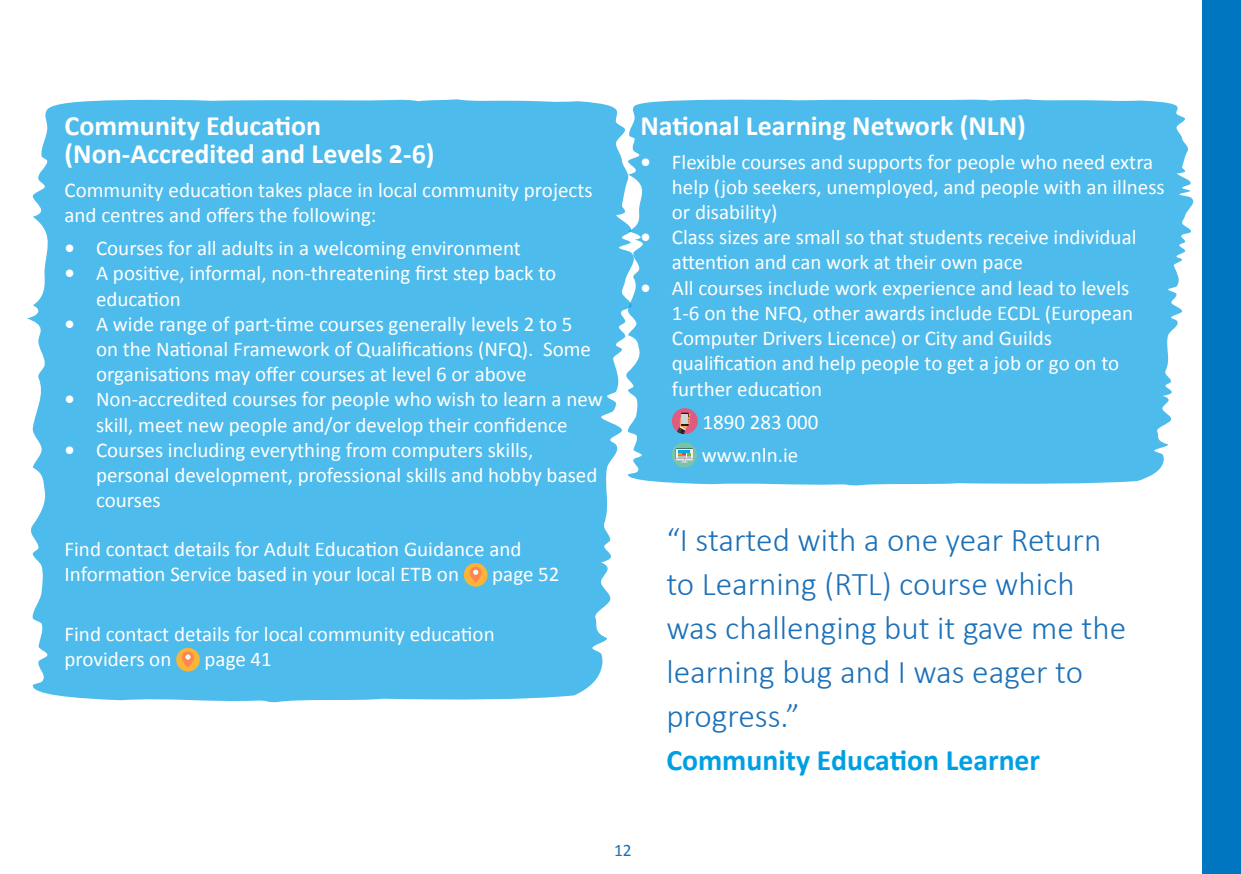
<style>
.page{position:relative;width:1241px;height:874px;background:#fff}
.page>*{position:absolute;margin:0;border:0;box-sizing:border-box;transform-origin:0 0}
.t1{font:300 33.25px/43.8px "Calibri";color:#1d71b8}
.t2{font:700 29.75px "Calibri";color:#009fe3}
.t3{font:700 28px/28px "Calibri";color:#fff}
.t4{font:21px/25.2px "Calibri";color:#fff}
.t5{font:17.5px "Calibri";color:#1d71b8}
.s1{font-weight:700}
</style>
<div class="page">
<div style="left:1202px;top:0;width:38px;height:873px;background:#0076c0"></div>
<div style="left:27px;top:99px;width:595px;height:603px;background:#4dbbeb"></div>
<div style="left:622px;top:99px;width:572px;height:386px;background:#4dbbeb"></div>
<svg style="left:671px;top:408px;width:26px;height:26px"></svg>
<svg style="left:677px;top:413px;width:13px;height:21px"></svg>
<div style="left:671px;top:442px;width:25px;height:25px;background:#78c4ab;border-radius:50%"></div>
<svg style="left:675px;top:448px;width:18px;height:11px"></svg>
<svg style="left:675px;top:449px;width:18px;height:14px"></svg>
<div style="left:464px;top:562px;width:23px;height:24px;background:#fab437;border-radius:50%"></div>
<svg style="left:469px;top:566px;width:13px;height:17px"></svg>
<div style="left:176px;top:647px;width:24px;height:24px;background:#fab437;border-radius:50%"></div>
<svg style="left:182px;top:651px;width:12px;height:16px"></svg>
<h3 class="t3" style="left:64px;top:112px;width:371px">Community Education (Non-Accredited and Levels 2-6)</h3>
<p class="t4" style="left:64px;top:177px;width:529px">Community education takes place in local community projects and centres and offers the following:</p>
<p class="t4" style="left:64px;top:235px;width:458px"><span class="s1">•</span> Courses for all adults in a welcoming environment</p>
<p class="t4" style="left:96px;top:260px;width:461px;text-indent:-32px"><span class="s1">•</span> A positive, informal, non-threatening first step back to education</p>
<p class="t4" style="left:96px;top:311px;width:496px;text-indent:-32px"><span class="s1">•</span> A wide range of part-time courses generally levels 2 to 5 on the National Framework of Qualifications (NFQ). Some organisations may offer courses at level 6 or above</p>
<p class="t4" style="left:64px;top:386px;width:539px;text-align:center"><span class="s1">•</span> Non-accredited courses for people who wish to learn a new skill, meet new people and/or develop their confidence</p>
<p class="t4" style="left:96px;top:437px;width:503px;text-indent:-32px"><span class="s1">•</span> Courses including everything from computers skills, personal development, professional skills and hobby based courses</p>
<p class="t4" style="left:64px;top:536px;width:458px">Find contact details for Adult Education Guidance and<br>Information Service based in your local ETB on</p>
<p class="t4" style="left:492px;top:561px;width:69px">page 52</p>
<p class="t4" style="left:64px;top:621px;width:431px">Find contact details for local community education providers on</p>
<p class="t4" style="left:204px;top:646px;width:69px">page 41</p>
<h3 class="t3" style="left:640px;top:112px;width:387px">National Learning Network (NLN)</h3>
<p class="t4" style="left:671px;top:149px;width:494px;text-indent:-32px"><span class="s1">•</span> Flexible courses and supports for people who need extra help (job seekers, unemployed, and people with an illness or disability)</p>
<p class="t4" style="left:671px;top:224px;width:466px;text-indent:-32px"><span class="s1">•</span> Class sizes are small so that students receive individual attention and can work at their own pace</p>
<p class="t4" style="left:671px;top:275px;width:463px;text-indent:-32px"><span class="s1">•</span> All courses include work experience and lead to levels 1-6 on the NFQ, other awards include ECDL (European Computer Drivers Licence) or City and Guilds qualification and help people to get a job or go on to further education</p>
<p class="t4" style="left:701px;top:405px;width:118px;line-height:33.2px">1890 283 000 www.nln.ie</p>
<h1 class="t1" style="left:666px;top:517px;width:461px">“I started with a one year Return to Learning (RTL) course which was challenging but it gave me the learning bug and I was eager to progress.”</h1>
<h2 class="t2" style="left:666px;top:741px;width:375px">Community Education Learner</h2>
<p class="t5" style="left:614px;top:838px;width:19px">12</p>
</div>
